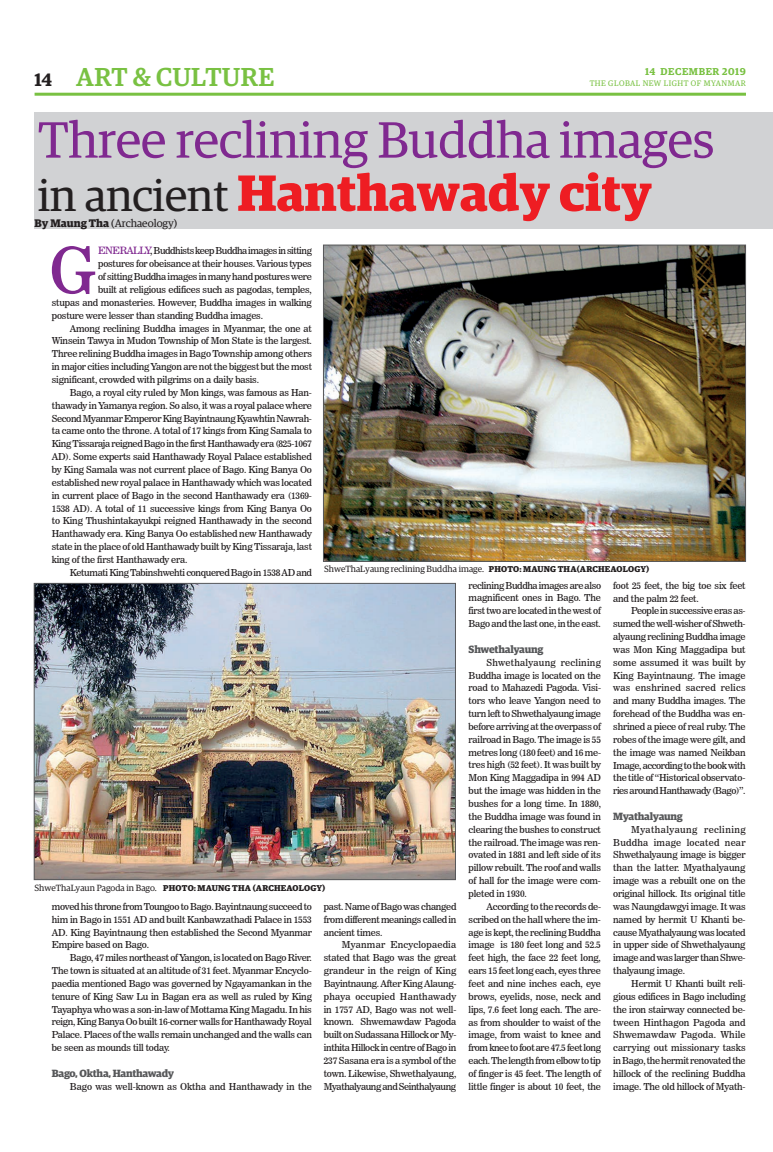
<style>
.page{position:relative;width:773px;height:1152px;background:#fff}
.page>*{position:absolute;margin:0;border:0;box-sizing:border-box;transform-origin:0 0}
.t1{font:62.9px "News 706 BT Roman C";color:#802990}
.t2{font:51px/53.2px "Guardian Egyp";color:#802990}
.t3{font:500 26px "Guardian Egyp";letter-spacing:.02em;color:#79c142}
.t4{font:11px "Guardian Egyp";color:#231f20}
.t5{font:700 10.5px "Guardian Egyp";letter-spacing:-.03em;color:#57585a}
.t6{font:600 10px "Guardian Egyp";letter-spacing:.06em;color:#79c142}
.t7{font:9.5px/12.9px "News 706 BT Roman C";letter-spacing:-.02em;color:#231f20;text-align:justify}
.t8{font:9.5px "News 706 BT Roman C";letter-spacing:-.04em;color:#231f20}
.t9{font:9.5px "News 706 BT Roman C";letter-spacing:-.045em;color:#231f20}
.t10{font:9px "Guardian Egyp";color:#231f20}
.t11{font:700 8.5px "Guardian Egyp";letter-spacing:.02em;color:#231f20}
.t12{font:8px "Guardian Egyp";letter-spacing:.06em;color:#79c142}
.s1{font-weight:600;font-size:18px;color:#231f20}
.s2{font-size:45px;color:#231f20}
.s3{font-weight:700;color:#ee1d23}
.s4{font-size:10px;color:#802990}
.s5{font-size:10px}
.s6{font-weight:700}
.s7{font-weight:700;font-size:8.5px}
.s8{font-weight:400;font-size:9px}
</style>
<div class="page">
<hr style="left:35px;top:93px;width:711px;height:3px;background:#79c142">
<div style="left:35px;top:112px;width:738px;height:117px;background:#d1d2d4"></div>
<img style="left:325px;top:247px;width:418px;height:313px">
<div style="left:323px;top:245px;width:422px;height:317px;border:1px solid #57585a"></div>
<img style="left:36px;top:585px;width:417px;height:293px">
<div style="left:34px;top:583px;width:421px;height:297px;border:1px solid #57585a"></div>
<h3 class="t3" style="left:35px;top:59px;width:241px"><span class="s1">14</span> ART &amp; CULTURE</h3>
<h2 class="t2" style="left:38px;top:110px;width:677px">Three reclining Buddha images <span class="s2">in ancient</span> <span class="s3">Hanthawady city</span></h2>
<h1 class="t1" style="left:49px;top:233px;width:49px">G</h1>
<p class="t9" style="left:98px;top:245px;width:215px"><span class="s4">ENERALLY</span><span class="s5">,</span> Buddhists keep Buddha images in sitting</p>
<p class="t6" style="left:645px;top:64px;width:102px">14 DECEMBER 2019</p>
<p class="t12" style="left:589px;top:78px;width:158px">THE GLOBAL NEW LIGHT OF MYANMAR</p>
<p class="t4" style="left:35px;top:215px;width:144px"><span class="s6">By Maung Tha</span> (Archaeology)</p>
<p class="t7" style="left:98px;top:257px;width:215px">postures for obeisance at their houses. Various types</p>
<p class="t7" style="left:98px;top:270px;width:215px">of sitting Buddha images in many hand postures were</p>
<p class="t7" style="left:98px;top:283px;width:215px">built at religious edifices such as pagodas, temples,</p>
<p class="t7" style="left:52px;top:296px;width:261px">stupas and monasteries. However, Buddha images in walking</p>
<p class="t7" style="left:52px;top:309px;width:213px">posture were lesser than standing Buddha images.</p>
<p class="t7" style="left:70px;top:322px;width:243px">Among reclining Buddha images in Myanmar, the one at</p>
<p class="t7" style="left:52px;top:335px;width:261px">Winsein Tawya in Mudon Township of Mon State is the largest.</p>
<p class="t7" style="left:52px;top:347px;width:261px">Three relining Buddha images in Bago Township among others</p>
<p class="t7" style="left:52px;top:360px;width:262px">in major cities including Yangon are not the biggest but the most</p>
<p class="t7" style="left:52px;top:373px;width:209px">significant, crowded with pilgrims on a daily basis.</p>
<p class="t7" style="left:70px;top:386px;width:243px">Bago, a royal city ruled by Mon kings, was famous as Han-</p>
<p class="t7" style="left:52px;top:399px;width:261px">thawady in Yamanya region. So also, it was a royal palace where</p>
<p class="t8" style="left:52px;top:412px;width:261px">Second Myanmar Emperor King Bayintnaung Kyawhtin Nawrah-</p>
<p class="t7" style="left:52px;top:425px;width:261px">ta came onto the throne. A total of 17 kings from King Samala to</p>
<p class="t7" style="left:52px;top:437px;width:261px">King Tissaraja reigned Bago in the first Hanthawady era (825-1067</p>
<p class="t7" style="left:52px;top:450px;width:261px">AD). Some experts said Hanthawady Royal Palace established</p>
<p class="t7" style="left:52px;top:463px;width:261px">by King Samala was not current place of Bago. King Banya Oo</p>
<p class="t7" style="left:52px;top:476px;width:261px">established new royal palace in Hanthawady which was located</p>
<p class="t7" style="left:52px;top:489px;width:261px">in current place of Bago in the second Hanthawady era (1369-</p>
<p class="t7" style="left:52px;top:502px;width:261px">1538 AD). A total of 11 successive kings from King Banya Oo</p>
<p class="t7" style="left:52px;top:514px;width:261px">to King Thushintakayukpi reigned Hanthawady in the second</p>
<p class="t7" style="left:52px;top:527px;width:261px">Hanthawady era. King Banya Oo established new Hanthawady</p>
<p class="t7" style="left:52px;top:540px;width:262px">state in the place of old Hanthawady built by King Tissaraja, last</p>
<p class="t7" style="left:52px;top:553px;width:137px">king of the first Hanthawady era.</p>
<p class="t7" style="left:70px;top:566px;width:243px">Ketumati King Tabinshwehti conquered Bago in 1538 AD and</p>
<p class="t10" style="left:324px;top:563px;width:327px">ShweThaLyaung reclining Buddha image. <span class="s7">PHOTO: MAUNG THA(ARCHEAOLOGY)</span></p>
<p class="t11" style="left:35px;top:881px;width:292px"><span class="s8">ShweThaLyaun Pagoda in Bago.</span> PHOTO: MAUNG THA (ARCHEAOLOGY)</p>
<p class="t7" style="left:52px;top:900px;width:261px">moved his throne from Toungoo to Bago. Bayintnaung succeed to him in Bago in 1551 AD and built Kanbawzathadi Palace in 1553<br>AD. King Bayintnaung then established the Second Myanmar Empire based on Bago.</p>
<p class="t7" style="left:52px;top:951px;width:261px;text-indent:18px">Bago, 47 miles northeast of Yangon, is located on Bago River.<br>The town is situated at an altitude of 31 feet. Myanmar Encyclo&shy;paedia mentioned Bago was governed by Ngayamankan in the tenure of King Saw Lu in Bagan era as well as ruled by King Tayaphya who was a son-in-law of Mottama King Magadu. In his reign, King Banya Oo built 16-corner walls for Hanthawady Royal Palace. Places of the walls remain unchanged and the walls can be seen as mounds till today.</p>
<p class="t5" style="left:52px;top:1065px;width:124px">Bago, Oktha, Hanthawady</p>
<p class="t7" style="left:70px;top:1080px;width:243px">Bago was well-known as Oktha and Hanthawady in the</p>
<p class="t7" style="left:324px;top:900px;width:134px">past. Name of Bago was changed from different meanings called in ancient times.</p>
<p class="t7" style="left:324px;top:938px;width:134px;text-indent:18px">Myanmar Encyclopaedia stated that Bago was the great grandeur in the reign of King Bayintnaung. After King Alaung&shy;phaya occupied Hanthawady in 1757 AD, Bago was not well&shy;known. Shwemawdaw Pagoda built on Sudassana Hillock or My&shy;inthita Hillock in centre of Bago in 237 Sasana era is a symbol of the town. Likewise, Shwethalyaung, Myathalyaung and Seinthalyaung</p>
<p class="t7" style="left:468px;top:579px;width:134px">reclining Buddha images are also magnificent ones in Bago. The first two are located in the west of Bago and the last one, in the east.</p>
<p class="t5" style="left:468px;top:641px;width:76px">Shwethalyaung</p>
<p class="t7" style="left:468px;top:656px;width:134px;text-indent:18px">Shwethalyaung reclining Buddha image is located on the road to Mahazedi Pagoda. Visi&shy;tors who leave Yangon need to turn left to Shwethalyaung image before arriving at the overpass of railroad in Bago. The image is 55 metres long (180 feet) and 16 me&shy;tres high (52 feet). It was built by Mon King Maggadipa in 994 AD but the image was hidden in the bushes for a long time. In 1880, the Buddha image was found in clearing the bushes to construct the railroad. The image was ren&shy;ovated in 1881 and left side of its pillow rebuilt. The roof and walls of hall for the image were com&shy;pleted in 1930.</p>
<p class="t7" style="left:468px;top:900px;width:134px;text-indent:18px">According to the records de&shy;scribed on the hall where the im&shy;age is kept, the reclining Buddha image is 180 feet long and 52.5 feet high, the face 22 feet long, ears 15 feet long each, eyes three feet and nine inches each, eye brows, eyelids, nose, neck and lips, 7.6 feet long each. The are&shy;as from shoulder to waist of the image, from waist to knee and from knee to foot are 47.5 feet long each. The length from elbow to tip of finger is 45 feet. The length of little finger is about 10 feet, the</p>
<p class="t7" style="left:613px;top:579px;width:134px">foot 25 feet, the big toe six feet and the palm 22 feet.</p>
<p class="t7" style="left:613px;top:604px;width:134px;text-indent:18px">People in successive eras as&shy;sumed the well-wisher of Shweth&shy;alyaung reclining Buddha image was Mon King Maggadipa but some assumed it was built by King Bayintnaung. The image was enshrined sacred relics and many Buddha images. The forehead of the Buddha was en&shy;shrined a piece of real ruby. The robes of the image were gilt, and the image was named Neikban Image, according to the book with the title of “Historical observato&shy;ries around Hanthawady (Bago)”.</p>
<p class="t5" style="left:613px;top:808px;width:71px">Myathalyaung</p>
<p class="t7" style="left:613px;top:823px;width:134px;text-indent:18px">Myathalyaung reclining Buddha image located near Shwethalyaung image is bigger than the latter. Myathalyaung image was a rebuilt one on the original hillock. Its original title was Naungdawgyi image. It was named by hermit U Khanti be&shy;cause Myathalyaung was located in upper side of Shwethalyaung image and was larger than Shwe&shy;thalyaung image.</p>
<p class="t7" style="left:613px;top:977px;width:134px;text-indent:18px">Hermit U Khanti built reli&shy;gious edifices in Bago including the iron stairway connected be&shy;tween Hinthagon Pagoda and Shwemawdaw Pagoda. While carrying out missionary tasks in Bago, the hermit renovated the hillock of the reclining Buddha image. The old hillock of Myath-</p>
</div>
